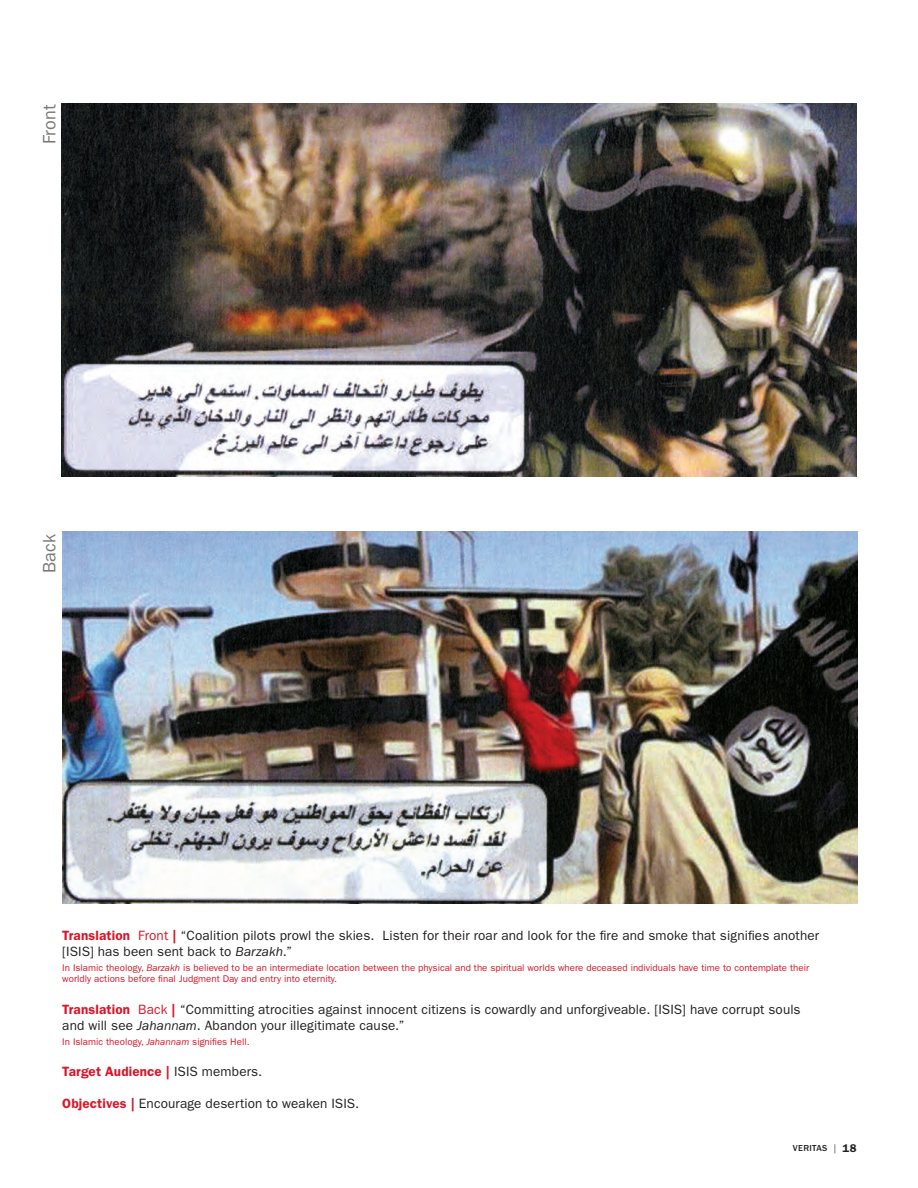
<style>
.page{position:relative;width:918px;height:1188px;background:#fff}
.page>*{position:absolute;margin:0;border:0;box-sizing:border-box;transform-origin:0 0}
.t1{font:18px "ITC Franklin Gothic Std";color:#7b7874}
.Captions{font:13.5px/15.8px "ITC Franklin Gothic Std";letter-spacing:.01em;color:#231f20}
.Captions-2{font:600 13.5px "ITC Franklin Gothic Std";letter-spacing:.01em;color:#d71729}
.Captions-3{font:9.75px/11.2px "ITC Franklin Gothic Std";color:#d71729}
.t2{font:500 9px "ITC Franklin Gothic Std";letter-spacing:.04em;color:#231f20}
.s1{font-weight:600;color:#d71729}
.s2{color:#d71729}
.s3{font-style:italic}
.s4{font-weight:400;color:#231f20}
.s5{font-weight:400}
.s6{font-weight:600;font-size:11.25px}
</style>
<div class="page">
<img style="left:62px;top:104px;width:795px;height:372px">
<img style="left:62px;top:531px;width:795px;height:373px">
<p class="t1" style="left:39px;top:144px;width:41px;rotate:-90deg">Front</p>
<p class="t1" style="left:39px;top:573px;width:40px;rotate:-90deg">Back</p>
<p class="Captions" style="left:62px;top:928px;width:758px"><span class="s1">Translation</span> <span class="s2">Front</span> <span class="s1">|</span> “Coalition pilots prowl the skies. Listen for their roar and look for the fire and smoke that signifies another [ISIS] has been sent back to <span class="s3">Barzakh</span>.”</p>
<p class="Captions-3" style="left:62px;top:962px;width:748px">In Islamic theology, <span class="s3">Barzakh</span> is believed to be an intermediate location between the physical and the spiritual worlds where deceased individuals have time to contemplate their worldly actions before final Judgment Day and entry into eternity.</p>
<p class="Captions" style="left:62px;top:1001px;width:740px"><span class="s1">Translation</span> <span class="s2">Back</span> <span class="s1">|</span> “Committing atrocities against innocent citizens is cowardly and unforgiveable. [ISIS] have corrupt souls and will see <span class="s3">Jahannam</span>. Abandon your illegitimate cause.”</p>
<p class="Captions-3" style="left:62px;top:1036px;width:189px">In Islamic theology, <span class="s3">Jahannam</span> signifies Hell.</p>
<p class="Captions-2" style="left:62px;top:1063px;width:202px">Target Audience | <span class="s4">ISIS members.</span></p>
<p class="Captions" style="left:62px;top:1095px;width:299px"><span class="s1">Objectives |</span> Encourage desertion to weaken ISIS.</p>
<p class="t2" style="left:793px;top:1143px;width:65px">VERITAS <span class="s5">|</span> <span class="s6">18</span></p>
</div>
